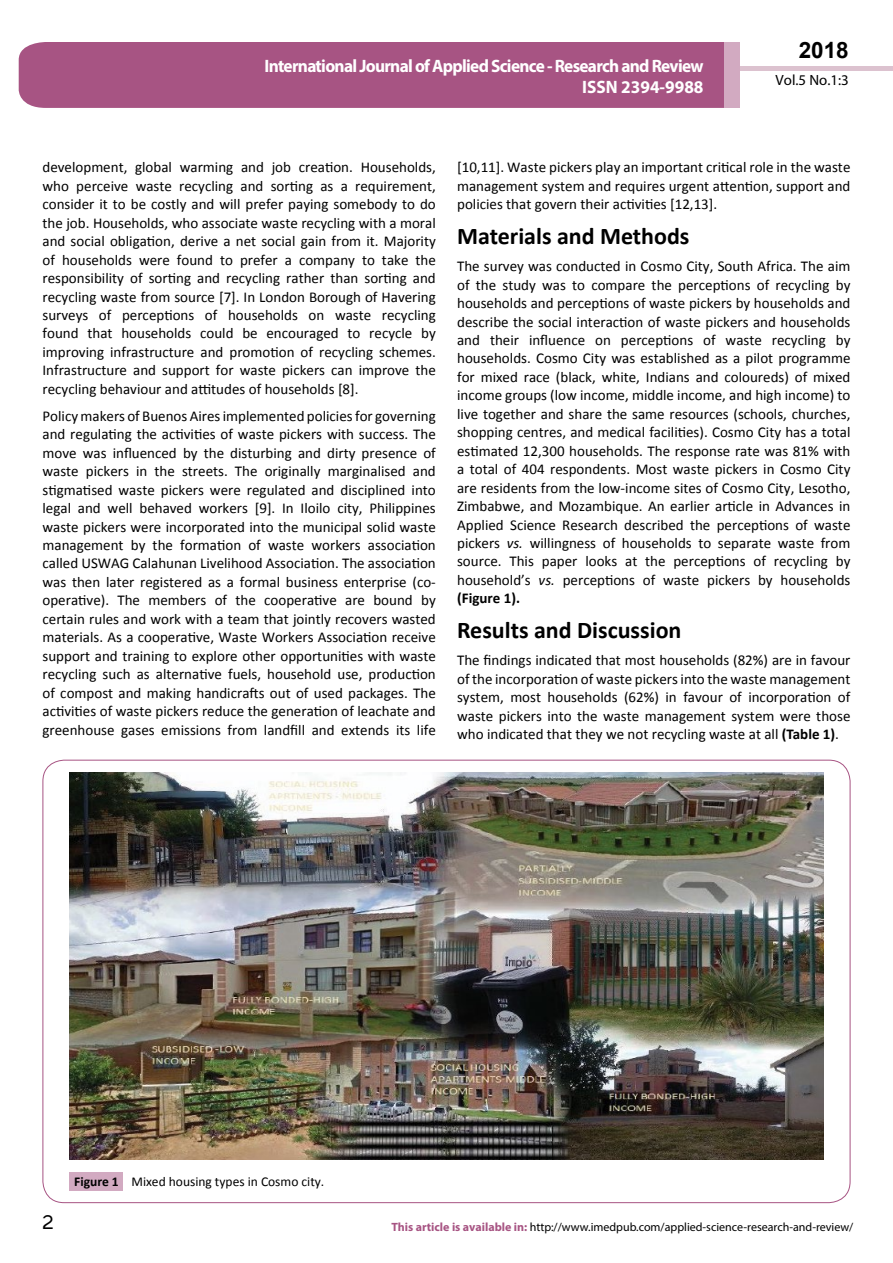
<style>
.page{position:relative;width:893px;height:1263px;background:#fff}
.page>*{position:absolute;margin:0;border:0;box-sizing:border-box;transform-origin:0 0}
.t1{font:25.5px "Tunga";color:#000}
.t2{font:700 24px "Calibri";color:#000}
.t3{font:700 22.5px "Arial";color:#000}
.t4{font:700 18px/21.6px "Myriad Pro";letter-spacing:-.04em;color:#fff;text-align:right;scale:.96 1}
.t5{font:15px/18.5px "Calibri";color:#000;text-align:justify}
.t6{font:14.85px "Myriad Pro";color:#000}
.t7{font:13.5px "Calibri";color:#000}
.t8{font:12px "Myriad Pro";color:#000}
.s1{font-style:italic}
.s2{font-weight:700}
.s3{font-weight:700;color:#a75483}
</style>
<div class="page">
<div style="left:722px;top:66px;width:171px;height:5px;background:#dcc2cf"></div>
<div style="left:19px;top:42px;width:706px;height:66px;background:#a75483"></div>
<div style="left:725px;top:42px;width:15px;height:66px;background:#d2aac1"></div>
<div style="left:70px;top:1172px;width:53px;height:18px;background:#d2aac1"></div>
<img style="left:70px;top:772px;width:753px;height:387px">
<p class="t4" style="left:264px;top:54px;width:459px">International Journal of Applied Science - Research and Review<br>ISSN 2394-9988</p>
<h3 class="t3" style="left:799px;top:35px;width:52px">2018</h3>
<p class="t6" style="left:776px;top:71px;width:75px">Vol.5 No.1:3</p>
<p class="t5" style="left:43px;top:158px;width:395px">development, global warming and job creation. Households, who perceive waste recycling and sorting as a requirement, consider it to be costly and will prefer paying somebody to do the job. Households, who associate waste recycling with a moral and social obligation, derive a net social gain from it. Majority of households were found to prefer a company to take the responsibility of sorting and recycling rather than sorting and recycling waste from source [7]. In London Borough of Havering surveys of perceptions of households on waste recycling found that households could be encouraged to recycle by improving infrastructure and promotion of recycling schemes.<br>Infrastructure and support for waste pickers can improve the recycling behaviour and attitudes of households [8].</p>
<p class="t5" style="left:43px;top:407px;width:395px">Policy makers of Buenos Aires implemented policies for governing and regulating the activities of waste pickers with success. The move was influenced by the disturbing and dirty presence of waste pickers in the streets. The originally marginalised and stigmatised waste pickers were regulated and disciplined into legal and well behaved workers [9]. In Iloilo city, Philippines waste pickers were incorporated into the municipal solid waste management by the formation of waste workers association called USWAG Calahunan Livelihood Association. The association was then later registered as a formal business enterprise (co&shy;operative). The members of the cooperative are bound by certain rules and work with a team that jointly recovers wasted materials. As a cooperative, Waste Workers Association receive support and training to explore other opportunities with waste recycling such as alternative fuels, household use, production of compost and making handicrafts out of used packages. The activities of waste pickers reduce the generation of leachate and greenhouse gases emissions from landfill and extends its life</p>
<p class="t5" style="left:457px;top:158px;width:395px">[10,11]. Waste pickers play an important critical role in the waste management system and requires urgent attention, support and policies that govern their activities [12,13].</p>
<h2 class="t2" style="left:457px;top:221px;width:234px">Materials and Methods</h2>
<p class="t5" style="left:457px;top:257px;width:395px">The survey was conducted in Cosmo City, South Africa. The aim of the study was to compare the perceptions of recycling by households and perceptions of waste pickers by households and describe the social interaction of waste pickers and households and their influence on perceptions of waste recycling by households. Cosmo City was established as a pilot programme for mixed race (black, white, Indians and coloureds) of mixed income groups (low income, middle income, and high income) to live together and share the same resources (schools, churches, shopping centres, and medical facilities). Cosmo City has a total estimated 12,300 households. The response rate was 81% with a total of 404 respondents. Most waste pickers in Cosmo City are residents from the low-income sites of Cosmo City, Lesotho, Zimbabwe, and Mozambique. An earlier article in Advances in Applied Science Research described the perceptions of waste pickers <span class="s1">vs.</span> willingness of households to separate waste from source. This paper looks at the perceptions of recycling by household’s <span class="s1">vs.</span> perceptions of waste pickers by households <span class="s2">(Figure 1).</span></p>
<h2 class="t2" style="left:457px;top:615px;width:226px">Results and Discussion</h2>
<p class="t5" style="left:457px;top:651px;width:395px">The findings indicated that most households (82%) are in favour of the incorporation of waste pickers into the waste management system, most households (62%) in favour of incorporation of waste pickers into the waste management system were those who indicated that they we not recycling waste at all <span class="s2">(Table 1)</span>.</p>
<p class="t7" style="left:74px;top:1173px;width:252px"><span class="s2">Figure 1</span> Mixed housing types in Cosmo city.</p>
<h1 class="t1" style="left:42px;top:1205px;width:13px">2</h1>
<p class="t8" style="left:391px;top:1220px;width:464px"><span class="s3">This article is available in:</span> http://www.imedpub.com/applied-science-research-and-review/</p>
</div>
